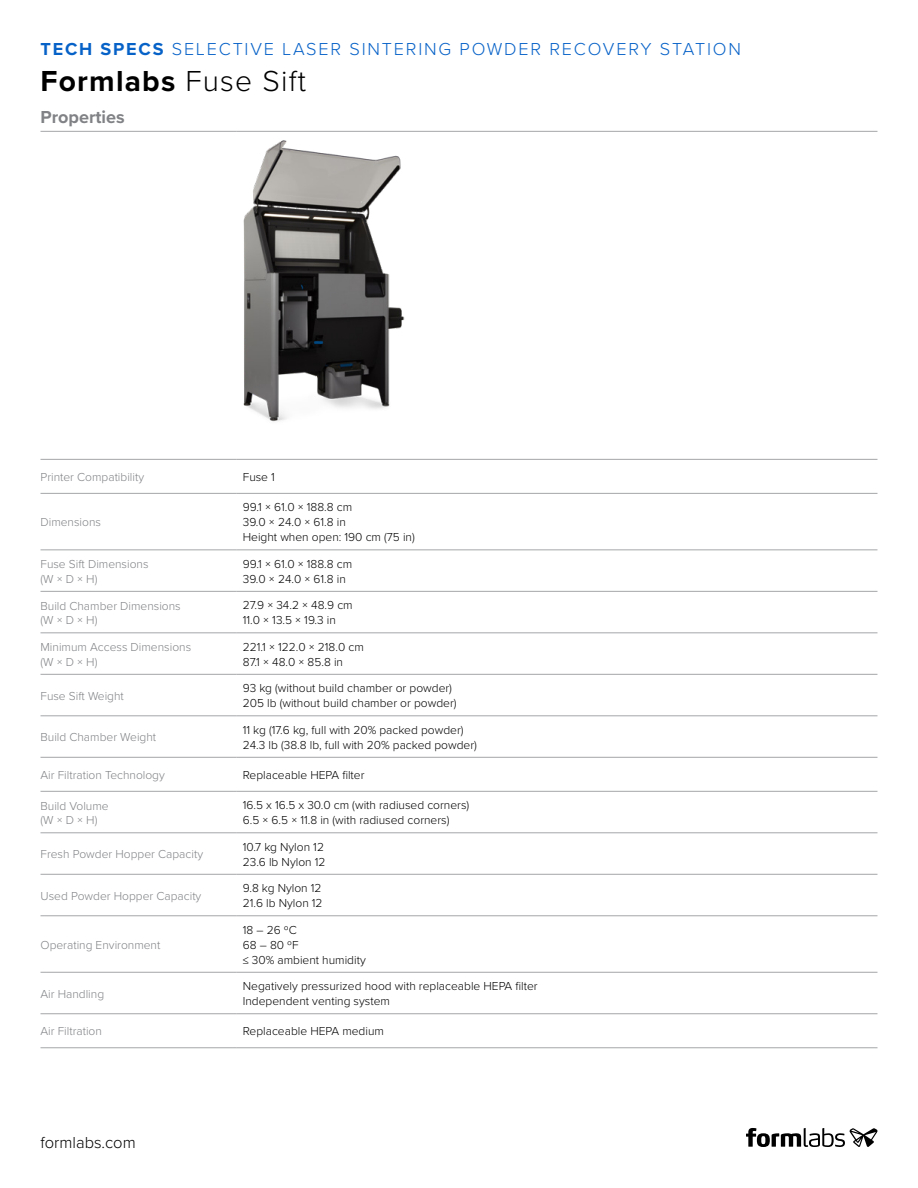
<style>
.page{position:relative;width:918px;height:1188px;background:#fff}
.page>*{position:absolute;margin:0;border:0;box-sizing:border-box;transform-origin:0 0}
.t1{font:700 30px "Proxima Nova";letter-spacing:.04em;color:#000}
.t2{font:300 18px "Proxima Nova";letter-spacing:.1em;color:#0762c8}
.t3{font:700 18px "Proxima Nova";color:#808285}
.t4{font:300 16.5px "Proxima Nova";color:#000}
.t5{font:300 12px/15px "Proxima Nova";color:#000}
.t6{font:300 12px/14.4px "Proxima Nova";color:#808285}
.s1{font-weight:700}
.s2{font-weight:300}
</style>
<div class="page">
<hr style="left:40px;top:131px;width:197px;height:1px;background:#a4a6a8">
<hr style="left:237px;top:131px;width:640px;height:1px;background:#a4a6a8">
<hr style="left:40px;top:459px;width:197px;height:1px;background:#a4a6a8">
<hr style="left:237px;top:459px;width:640px;height:1px;background:#a4a6a8">
<hr style="left:40px;top:493px;width:197px;height:1px;background:#a4a6a8">
<hr style="left:237px;top:493px;width:640px;height:1px;background:#a4a6a8">
<hr style="left:40px;top:550px;width:197px;height:1px;background:#a4a6a8">
<hr style="left:237px;top:550px;width:640px;height:1px;background:#a4a6a8">
<hr style="left:40px;top:591px;width:197px;height:1px;background:#a4a6a8">
<hr style="left:237px;top:591px;width:640px;height:1px;background:#a4a6a8">
<hr style="left:40px;top:633px;width:197px;height:1px;background:#a4a6a8">
<hr style="left:237px;top:633px;width:640px;height:1px;background:#a4a6a8">
<hr style="left:40px;top:674px;width:197px;height:1px;background:#a4a6a8">
<hr style="left:237px;top:674px;width:640px;height:1px;background:#a4a6a8">
<hr style="left:40px;top:716px;width:197px;height:1px;background:#a4a6a8">
<hr style="left:237px;top:716px;width:640px;height:1px;background:#a4a6a8">
<hr style="left:40px;top:757px;width:197px;height:1px;background:#a4a6a8">
<hr style="left:237px;top:757px;width:640px;height:1px;background:#a4a6a8">
<hr style="left:40px;top:791px;width:197px;height:1px;background:#a4a6a8">
<hr style="left:237px;top:791px;width:640px;height:1px;background:#a4a6a8">
<hr style="left:40px;top:833px;width:197px;height:1px;background:#a4a6a8">
<hr style="left:237px;top:833px;width:640px;height:1px;background:#a4a6a8">
<hr style="left:40px;top:874px;width:197px;height:1px;background:#a4a6a8">
<hr style="left:237px;top:874px;width:640px;height:1px;background:#a4a6a8">
<hr style="left:40px;top:916px;width:197px;height:1px;background:#a4a6a8">
<hr style="left:237px;top:916px;width:640px;height:1px;background:#a4a6a8">
<hr style="left:40px;top:972px;width:197px;height:1px;background:#a4a6a8">
<hr style="left:237px;top:972px;width:640px;height:1px;background:#a4a6a8">
<hr style="left:40px;top:1013px;width:197px;height:1px;background:#a4a6a8">
<hr style="left:237px;top:1013px;width:640px;height:1px;background:#a4a6a8">
<hr style="left:40px;top:1048px;width:197px;height:1px;background:#a4a6a8">
<hr style="left:237px;top:1048px;width:640px;height:1px;background:#a4a6a8">
<img style="left:243px;top:140px;width:162px;height:282px">
<svg style="left:746px;top:1128px;width:132px;height:19px"></svg>
<h2 class="t2" style="left:40px;top:35px;width:702px"><span class="s1">TECH SPECS</span> SELECTIVE LASER SINTERING POWDER RECOVERY STATION</h2>
<h1 class="t1" style="left:40px;top:58px;width:267px">Formlabs <span class="s2">Fuse Sift</span></h1>
<h2 class="t3" style="left:40px;top:104px;width:86px">Properties</h2>
<p class="t6" style="left:40px;top:469px;width:105px">Printer Compatibility</p>
<p class="t5" style="left:243px;top:469px;width:34px">Fuse 1</p>
<p class="t6" style="left:40px;top:514px;width:62px">Dimensions</p>
<p class="t5" style="left:243px;top:499px;width:173px">99.1 × 61.0 × 188.8 cm<br>39.0 × 24.0 × 61.8 in<br>Height when open: 190 cm (75 in)</p>
<p class="t6" style="left:40px;top:556px;width:110px">Fuse Sift Dimensions (W × D × H)</p>
<p class="t5" style="left:243px;top:556px;width:111px">99.1 × 61.0 × 188.8 cm<br>39.0 × 24.0 × 61.8 in</p>
<p class="t6" style="left:40px;top:598px;width:142px">Build Chamber Dimensions (W × D × H)</p>
<p class="t5" style="left:243px;top:597px;width:111px">27.9 × 34.2 × 48.9 cm<br>11.0 × 13.5 × 19.3 in</p>
<p class="t6" style="left:40px;top:639px;width:152px;line-height:15px">Minimum Access Dimensions (W × D × H)</p>
<p class="t5" style="left:243px;top:639px;width:123px">221.1 × 122.0 × 218.0 cm<br>87.1 × 48.0 × 85.8 in</p>
<p class="t6" style="left:40px;top:688px;width:85px">Fuse Sift Weight</p>
<p class="t5" style="left:243px;top:680px;width:215px">93 kg (without build chamber or powder)<br>205 lb (without build chamber or powder)</p>
<p class="t6" style="left:40px;top:729px;width:117px">Build Chamber Weight</p>
<p class="t5" style="left:243px;top:722px;width:236px">11 kg (17.6 kg, full with 20% packed powder)<br>24.3 lb (38.8 lb, full with 20% packed powder)</p>
<p class="t6" style="left:40px;top:767px;width:126px">Air Filtration Technology</p>
<p class="t5" style="left:243px;top:767px;width:123px">Replaceable HEPA filter</p>
<p class="t6" style="left:40px;top:798px;width:70px">Build Volume (W × D × H)</p>
<p class="t5" style="left:243px;top:797px;width:228px">16.5 x 16.5 x 30.0 cm (with radiused corners)<br>6.5 × 6.5 × 11.8 in (with radiused corners)</p>
<p class="t6" style="left:40px;top:846px;width:164px">Fresh Powder Hopper Capacity</p>
<p class="t5" style="left:243px;top:839px;width:84px">10.7 kg Nylon 12<br>23.6 lb Nylon 12</p>
<p class="t6" style="left:40px;top:888px;width:162px">Used Powder Hopper Capacity</p>
<p class="t5" style="left:243px;top:880px;width:81px">9.8 kg Nylon 12<br>21.6 lb Nylon 12</p>
<p class="t6" style="left:40px;top:937px;width:121px">Operating Environment</p>
<p class="t5" style="left:243px;top:922px;width:124px">18 – 26 ºC<br>68 – 80 ºF<br>≤ 30% ambient humidity</p>
<p class="t6" style="left:40px;top:986px;width:65px">Air Handling</p>
<p class="t5" style="left:243px;top:978px;width:296px">Negatively pressurized hood with replaceable HEPA filter<br>Independent venting system</p>
<p class="t6" style="left:40px;top:1024px;width:63px">Air Filtration</p>
<p class="t5" style="left:243px;top:1023px;width:143px">Replaceable HEPA medium</p>
<h3 class="t4" style="left:40px;top:1130px;width:97px">formlabs.com</h3>
</div>
